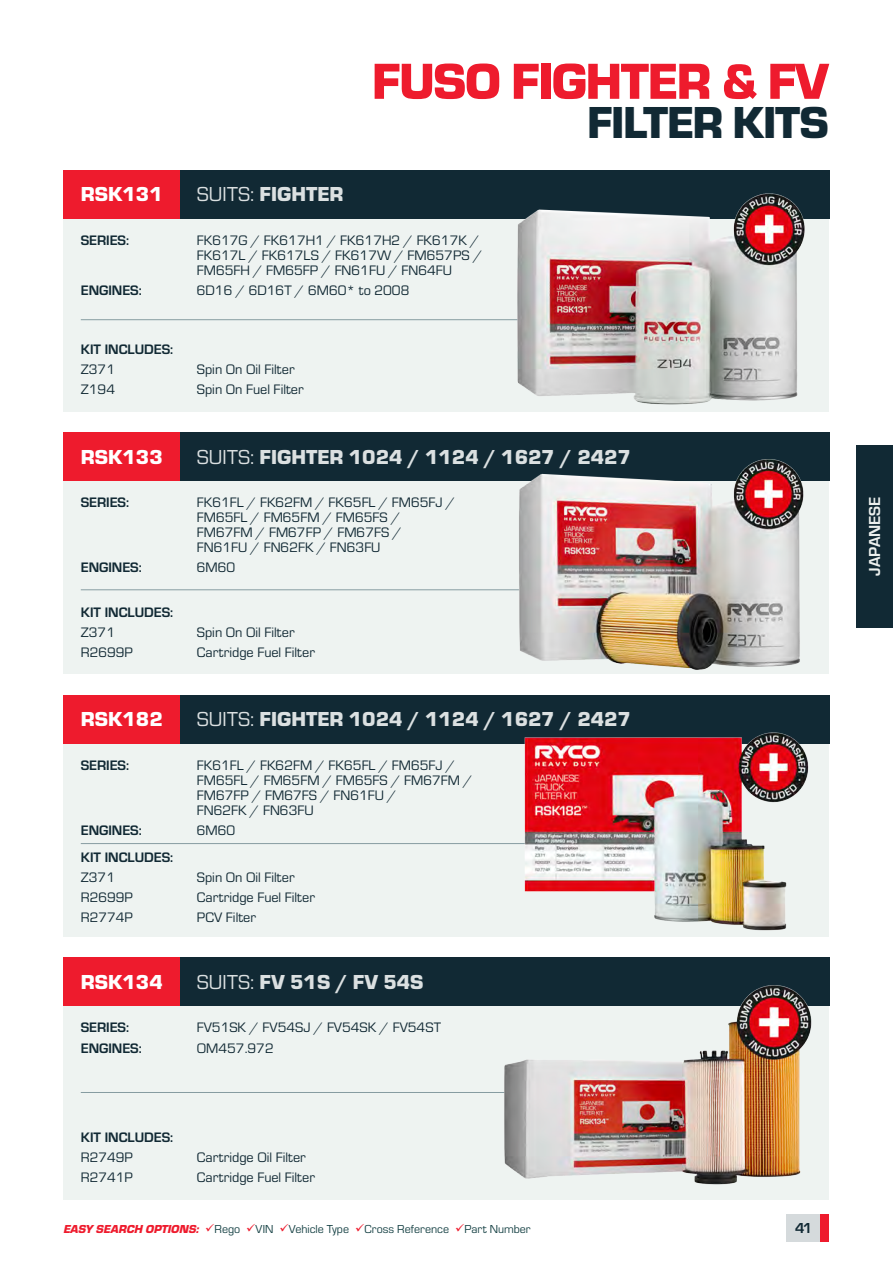
<style>
.page{position:relative;width:893px;height:1263px;background:#fff}
.page>*{position:absolute;margin:0;border:0;box-sizing:border-box;transform-origin:0 0}
.t1{font:900 52.5px "Eurostile";letter-spacing:-.03em;color:#ee1b2d}
.t2{font:900 46.5px "Eurostile";letter-spacing:-.03em;color:#112934}
.t3{font:900 21px "Eurostile";color:#dbe0e1}
.t4{font:900 21px "Eurostile";color:#fff}
.t5{font:700 16.5px "Eurostile";color:#ecf0ee}
.t6{font:700 15px "Eurostile";color:#112934}
.t7{font:14.25px/15px "Eurostile";color:#112934}
.t8{font:700 14.25px "Eurostile";color:#112934}
.t9{font:12px "Eurostile";color:#174245}
.s1{font-weight:400}
.s2{font-weight:900;font-style:italic;color:#ee1b2d}
.s3{color:#ee1b2d}
</style>
<div class="page">
<div style="left:856px;top:445px;width:37px;height:182px;background:#112934"></div>
<div style="left:787px;top:1215px;width:34px;height:27px;background:#d5dadc"></div>
<div style="left:821px;top:1215px;width:8px;height:27px;background:#ee1b2d"></div>
<div style="left:64px;top:481px;width:765px;height:193px;background:#eef3f1"></div>
<div style="left:64px;top:1006px;width:765px;height:193px;background:#eef3f1"></div>
<div style="left:64px;top:743px;width:765px;height:193px;background:#eef3f1"></div>
<div style="left:64px;top:218px;width:765px;height:193px;background:#eef3f1"></div>
<div style="left:180px;top:170px;width:649px;height:48px;background:#112934"></div>
<div style="left:180px;top:433px;width:649px;height:48px;background:#112934"></div>
<div style="left:180px;top:958px;width:649px;height:48px;background:#112934"></div>
<div style="left:64px;top:170px;width:116px;height:48px;background:#ee1b2d"></div>
<div style="left:64px;top:433px;width:116px;height:48px;background:#ee1b2d"></div>
<div style="left:64px;top:695px;width:116px;height:48px;background:#ee1b2d"></div>
<div style="left:64px;top:958px;width:116px;height:48px;background:#ee1b2d"></div>
<hr style="left:81px;top:589px;width:472px;height:1px;background:#869ca1">
<hr style="left:81px;top:1092px;width:472px;height:1px;background:#869ca1">
<hr style="left:81px;top:843px;width:472px;height:1px;background:#869ca1">
<hr style="left:81px;top:319px;width:472px;height:1px;background:#869ca1">
<img style="left:507px;top:193px;width:312px;height:212px">
<div style="left:180px;top:695px;width:649px;height:48px;background:#112934"></div>
<img style="left:507px;top:459px;width:297px;height:211px">
<img style="left:504px;top:985px;width:308px;height:200px">
<img style="left:514px;top:732px;width:305px;height:199px">
<p class="t4" style="left:81px;top:179px;width:84px">RSK131</p>
<p class="t3" style="left:197px;top:179px;width:148px"><span class="s1">SUITS:</span> FIGHTER</p>
<p class="t1" style="left:372px;top:44px;width:459px">FUSO FIGHTER &amp; FV</p>
<p class="t2" style="left:587px;top:89px;width:244px">FILTER KITS</p>
<p class="t8" style="left:81px;top:230px;width:50px">SERIES:</p>
<p class="t7" style="left:197px;top:232px;width:287px">FK617G / FK617H1 / FK617H2 / FK617K /<br>FK617L / FK617LS / FK617W / FM657PS /<br>FM65FH / FM65FP / FN61FU / FN64FU</p>
<p class="t8" style="left:81px;top:280px;width:62px">ENGINES:</p>
<p class="t7" style="left:197px;top:282px;width:214px">6D16 / 6D16T / 6M60* to 2008</p>
<p class="t8" style="left:81px;top:339px;width:94px">KIT INCLUDES:</p>
<p class="t7" style="left:81px;top:361px;width:36px">Z371</p>
<p class="t7" style="left:197px;top:361px;width:99px">Spin On Oil Filter</p>
<p class="t7" style="left:81px;top:381px;width:36px">Z194</p>
<p class="t7" style="left:197px;top:381px;width:108px">Spin On Fuel Filter</p>
<p class="t4" style="left:81px;top:442px;width:84px">RSK133</p>
<p class="t3" style="left:197px;top:442px;width:436px"><span class="s1">SUITS:</span> FIGHTER 1024 / 1124 / 1627 / 2427</p>
<p class="t8" style="left:81px;top:492px;width:50px">SERIES:</p>
<p class="t7" style="left:197px;top:494px;width:260px">FK61FL / FK62FM / FK65FL / FM65FJ /<br>FM65FL / FM65FM / FM65FS /<br>FM67FM / FM67FP / FM67FS /<br>FN61FU / FN62FK / FN63FU</p>
<p class="t8" style="left:81px;top:557px;width:62px">ENGINES:</p>
<p class="t7" style="left:197px;top:559px;width:40px">6M60</p>
<p class="t8" style="left:81px;top:602px;width:94px">KIT INCLUDES:</p>
<p class="t7" style="left:81px;top:624px;width:36px">Z371</p>
<p class="t7" style="left:197px;top:624px;width:99px">Spin On Oil Filter</p>
<p class="t7" style="left:81px;top:644px;width:54px">R2699P</p>
<p class="t7" style="left:197px;top:644px;width:120px">Cartridge Fuel Filter</p>
<p class="t4" style="left:81px;top:704px;width:84px">RSK182</p>
<p class="t3" style="left:197px;top:704px;width:436px"><span class="s1">SUITS:</span> FIGHTER 1024 / 1124 / 1627 / 2427</p>
<p class="t8" style="left:81px;top:755px;width:50px">SERIES:</p>
<p class="t7" style="left:197px;top:757px;width:277px">FK61FL / FK62FM / FK65FL / FM65FJ /<br>FM65FL / FM65FM / FM65FS / FM67FM /<br>FM67FP / FM67FS / FN61FU /<br>FN62FK / FN63FU</p>
<p class="t8" style="left:81px;top:820px;width:62px">ENGINES:</p>
<p class="t7" style="left:197px;top:822px;width:40px">6M60</p>
<p class="t8" style="left:81px;top:847px;width:94px">KIT INCLUDES:</p>
<p class="t7" style="left:81px;top:869px;width:36px">Z371</p>
<p class="t7" style="left:197px;top:869px;width:99px">Spin On Oil Filter</p>
<p class="t7" style="left:81px;top:889px;width:54px">R2699P</p>
<p class="t7" style="left:197px;top:889px;width:120px">Cartridge Fuel Filter</p>
<p class="t7" style="left:81px;top:909px;width:54px">R2774P</p>
<p class="t7" style="left:197px;top:909px;width:61px">PCV Filter</p>
<p class="t4" style="left:81px;top:967px;width:84px">RSK134</p>
<p class="t3" style="left:197px;top:967px;width:228px"><span class="s1">SUITS:</span> FV 51S / FV 54S</p>
<p class="t8" style="left:81px;top:1017px;width:50px">SERIES:</p>
<p class="t7" style="left:197px;top:1019px;width:246px">FV51SK / FV54SJ / FV54SK / FV54ST</p>
<p class="t8" style="left:81px;top:1038px;width:62px">ENGINES:</p>
<p class="t7" style="left:197px;top:1040px;width:78px">OM457.972</p>
<p class="t8" style="left:81px;top:1127px;width:94px">KIT INCLUDES:</p>
<p class="t7" style="left:81px;top:1149px;width:54px">R2749P</p>
<p class="t7" style="left:197px;top:1149px;width:110px">Cartridge Oil Filter</p>
<p class="t7" style="left:81px;top:1169px;width:54px">R2741P</p>
<p class="t7" style="left:197px;top:1169px;width:120px">Cartridge Fuel Filter</p>
<p class="t9" style="left:64px;top:1221px;width:468px"><span class="s2">EASY SEARCH OPTIONS:</span> <span class="s3">✓</span>Rego <span class="s3">✓</span>VIN <span class="s3">✓</span>Vehicle Type <span class="s3">✓</span>Cross Reference <span class="s3">✓</span>Part Number</p>
<p class="t6" style="left:795px;top:1217px;width:19px">41</p>
<p class="t5" style="left:863px;top:576px;width:81px;rotate:-90deg">JAPANESE</p>
</div>
